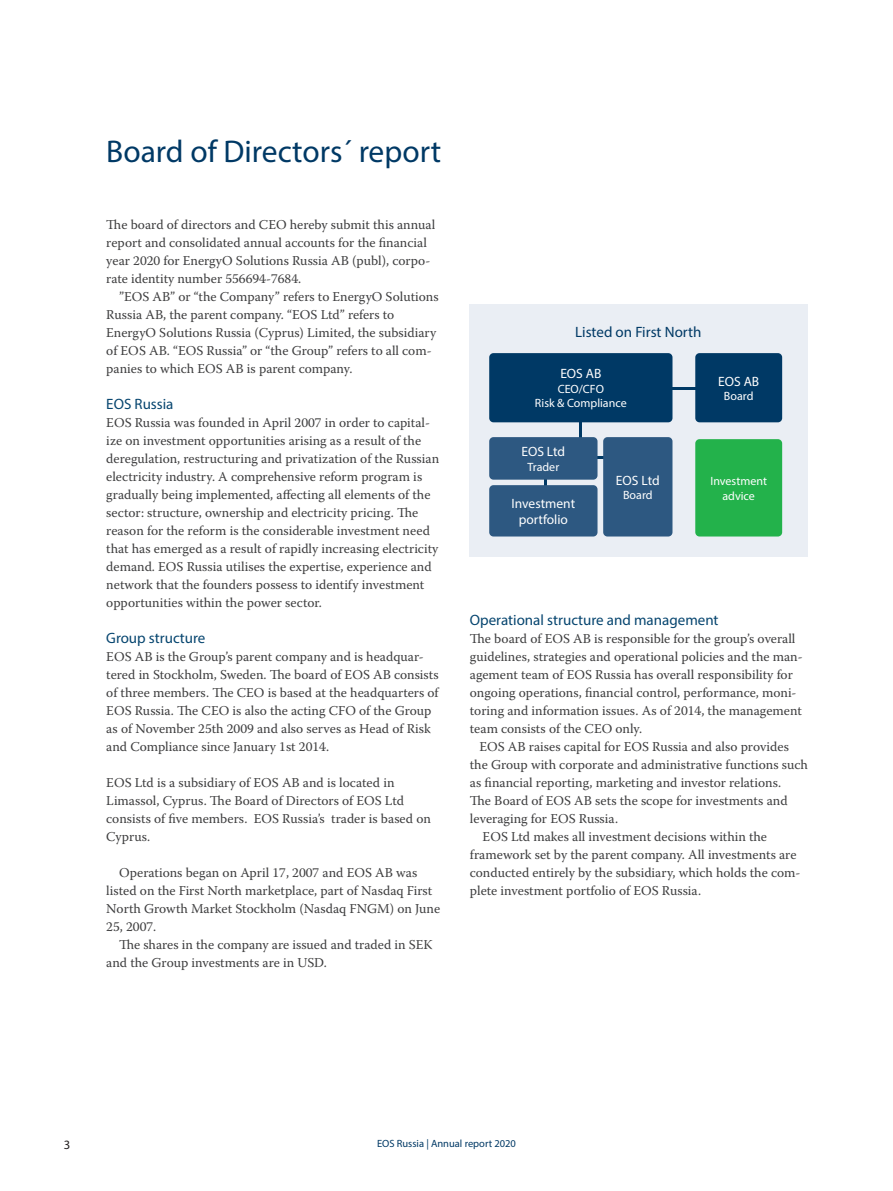
<style>
.page{position:relative;width:893px;height:1191px;background:#fff}
.page>*{position:absolute;margin:0;border:0;box-sizing:border-box;transform-origin:0 0}
.t1{font:31.5px "Myriad Pro";color:#003965}
.Brödtext_Eng{font:15px "Myriad Pro";color:#06456f}
.Brödtext_Eng-2{font:15px "Myriad Pro";color:#003965}
.Brödtext_Eng-3{font:13.5px/18px "Warnock Pro";color:#3e3e3f}
.Brödtext_Indrag_Eng{font:13.5px/18px "Warnock Pro";color:#3e3e3f}
.Brödtext{font:13.5px/16.2px "Myriad Pro";color:#fff;text-align:center}
.t2{font:12.75px "Myriad Pro";color:#231f20}
.Brödtext-2{font:12px "Myriad Pro";color:#fff}
.t3{font:10.5px "Myriad Pro";color:#003965}
</style>
<div class="page">
<div style="left:469px;top:304px;width:338px;height:252px;background:#eaeef4"></div>
<svg style="left:597px;top:457px;width:6px;height:2px"></svg>
<hr style="left:619px;top:387px;width:110px;height:2px;background:#003965">
<hr style="left:580px;top:364px;width:2px;height:110px;background:#003965">
<div style="left:489px;top:353px;width:183px;height:69px;background:#003965;border-radius:4px"></div>
<svg style="left:544px;top:479px;width:3px;height:6px"></svg>
<div style="left:695px;top:353px;width:87px;height:69px;background:#003965;border-radius:4px"></div>
<div style="left:603px;top:437px;width:69px;height:99px;background:#2d5881;border-radius:4px"></div>
<div style="left:695px;top:439px;width:87px;height:97px;background:#23b24b;border-radius:4px"></div>
<div style="left:489px;top:437px;width:108px;height:42px;background:#2d5881;border-radius:4px"></div>
<div style="left:489px;top:485px;width:108px;height:51px;background:#2d5881;border-radius:4px"></div>
<p class="t1" style="left:106px;top:132px;width:336px">Board of Directors´ report</p>
<p class="Brödtext_Eng-3" style="left:106px;top:215px;width:330px">The board of directors and CEO hereby submit this annual report and consolidated annual accounts for the financial year 2020 for EnergyO Solutions Russia AB (publ), corpo&shy;rate identity number 556694-7684.</p>
<p class="Brödtext_Indrag_Eng" style="left:106px;top:287px;width:334px;text-indent:13px">”EOS AB” or “the Company” refers to EnergyO Solutions Russia AB, the parent company. “EOS Ltd” refers to EnergyO Solutions Russia (Cyprus) Limited, the subsidiary of EOS AB. “EOS Russia” or “the Group” refers to all com&shy;panies to which EOS AB is parent company.</p>
<p class="Brödtext_Eng" style="left:106px;top:394px;width:69px">EOS Russia</p>
<p class="Brödtext_Eng-3" style="left:106px;top:413px;width:334px">EOS Russia was founded in April 2007 in order to capital&shy;ize on investment opportunities arising as a result of the deregulation, restructuring and privatization of the Russian electricity industry. A comprehensive reform program is gradually being implemented, affecting all elements of the sector: structure, ownership and electricity pricing. The reason for the reform is the considerable investment need that has emerged as a result of rapidly increasing electricity demand. EOS Russia utilises the expertise, experience and network that the founders possess to identify investment opportunities within the power sector.</p>
<p class="Brödtext_Eng" style="left:106px;top:628px;width:101px">Group structure</p>
<p class="Brödtext_Eng-3" style="left:106px;top:647px;width:334px">EOS AB is the Group’s parent company and is headquar&shy;tered in Stockholm, Sweden. The board of EOS AB consists of three members. The CEO is based at the headquarters of EOS Russia. The CEO is also the acting CFO of the Group as of November 25th 2009 and also serves as Head of Risk and Compliance since January 1st 2014.</p>
<p class="Brödtext_Eng-3" style="left:106px;top:773px;width:326px">EOS Ltd is a subsidiary of EOS AB and is located in Limassol, Cyprus. The Board of Directors of EOS Ltd consists of five members. EOS Russia’s trader is based on Cyprus.</p>
<p class="Brödtext_Indrag_Eng" style="left:106px;top:863px;width:335px;text-indent:13px">Operations began on April 17, 2007 and EOS AB was listed on the First North marketplace, part of Nasdaq First North Growth Market Stockholm (Nasdaq FNGM) on June 25, 2007.</p>
<p class="Brödtext_Indrag_Eng" style="left:106px;top:935px;width:328px;text-indent:13px">The shares in the company are issued and traded in SEK and the Group investments are in USD.</p>
<p class="Brödtext_Eng-2" style="left:575px;top:322px;width:128px">Listed on First North</p>
<p class="Brödtext" style="left:560px;top:365px;width:43px">EOS AB</p>
<p class="Brödtext-2" style="left:558px;top:381px;width:48px">CEO/CFO</p>
<p class="Brödtext-2" style="left:535px;top:396px;width:93px">Risk &amp; Compliance</p>
<p class="Brödtext" style="left:718px;top:373px;width:43px">EOS AB</p>
<p class="Brödtext-2" style="left:724px;top:388px;width:31px">Board</p>
<p class="Brödtext" style="left:521px;top:443px;width:45px">EOS Ltd</p>
<p class="Brödtext-2" style="left:527px;top:459px;width:33px">Trader</p>
<p class="Brödtext" style="left:512px;top:495px;width:65px">Investment portfolio</p>
<p class="Brödtext" style="left:616px;top:472px;width:45px">EOS Ltd</p>
<p class="Brödtext-2" style="left:623px;top:488px;width:31px">Board</p>
<p class="Brödtext-2" style="left:710px;top:474px;width:58px">Investment</p>
<p class="Brödtext-2" style="left:722px;top:488px;width:34px">advice</p>
<p class="Brödtext_Eng" style="left:470px;top:610px;width:250px">Operational structure and management</p>
<p class="Brödtext_Eng-3" style="left:470px;top:629px;width:334px">The board of EOS AB is responsible for the group’s overall guidelines, strategies and operational policies and the man&shy;agement team of EOS Russia has overall responsibility for ongoing operations, financial control, performance, moni&shy;toring and information issues. As of 2014, the management team consists of the CEO only.</p>
<p class="Brödtext_Eng-3" style="left:470px;top:737px;width:340px;text-indent:10px">EOS AB raises capital for EOS Russia and also provides the Group with corporate and administrative functions such as financial reporting, marketing and investor relations.<br>The Board of EOS AB sets the scope for investments and leveraging for EOS Russia.</p>
<p class="Brödtext_Indrag_Eng" style="left:470px;top:827px;width:332px;text-indent:13px">EOS Ltd makes all investment decisions within the framework set by the parent company. All investments are conducted entirely by the subsidiary, which holds the com&shy;plete investment portfolio of EOS Russia.</p>
<p class="t2" style="left:64px;top:1136px;width:8px">3</p>
<p class="t3" style="left:377px;top:1136px;width:140px">EOS Russia | Annual report 2020</p>
</div>
